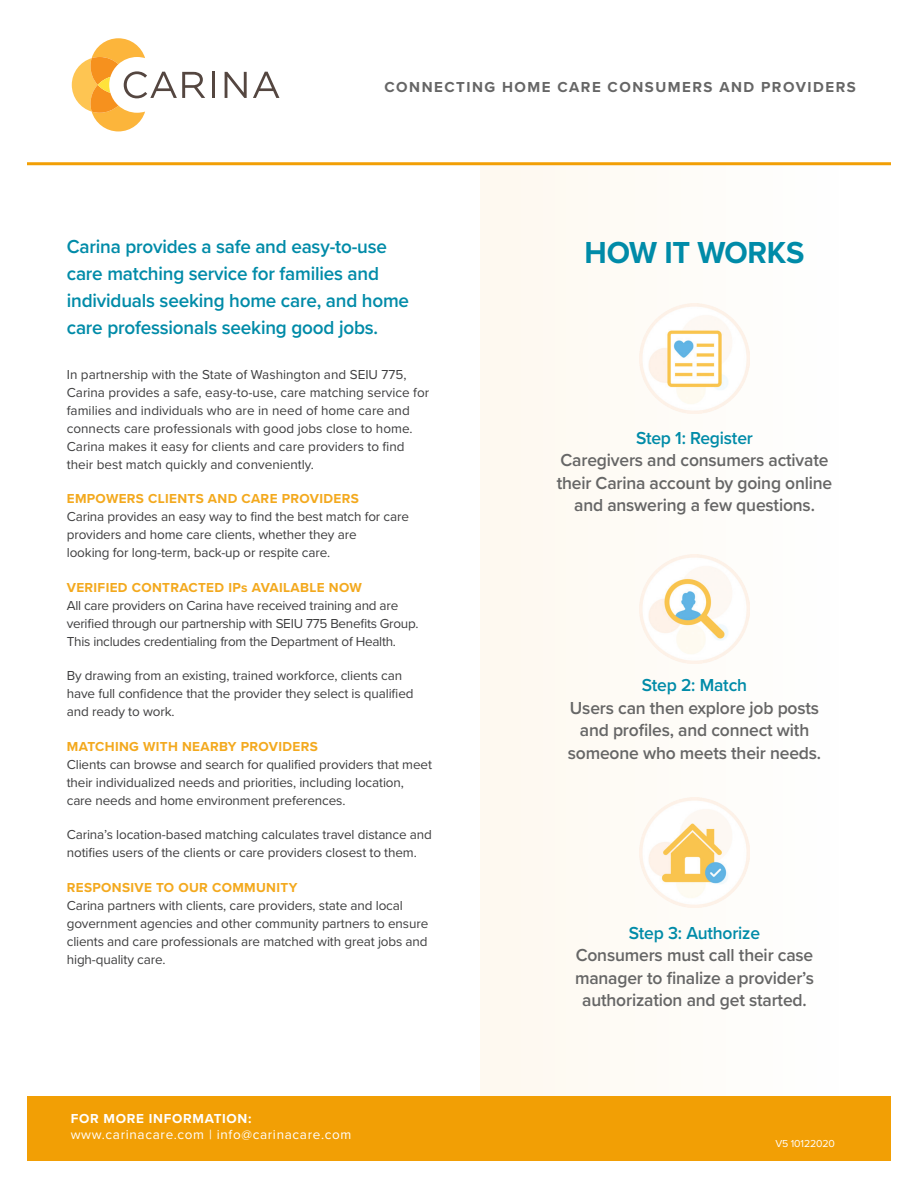
<style>
.page{position:relative;width:918px;height:1188px;background:#fff}
.page>*{position:absolute;margin:0;border:0;box-sizing:border-box;transform-origin:0 0}
.t1{font:700 31.5px "Proxima Nova";letter-spacing:-.01em;color:#008ba8}
.t2{font:600 19.5px/27px "Proxima Nova";letter-spacing:-.01em;color:#008ba8}
.t3{font:600 18px/22.5px "Proxima Nova";letter-spacing:-.01em;color:#666;text-align:center}
.t4{font:600 18px "Proxima Nova";letter-spacing:-.01em;color:#008ba8}
.t5{font:700 15px "Proxima Nova";letter-spacing:.1em;color:#666}
.List_Paragraph{font:13.5px/18px "Proxima Nova";letter-spacing:-.01em;color:#3e3e3f}
.t6{font:13.5px/16.2px "Proxima Nova";letter-spacing:.05em;color:#fff}
.t7{font:10.5px "Proxima Nova";letter-spacing:-.01em;color:#fff}
.s1{font-weight:700;color:#f3a91e}
.s2{font-weight:700}
</style>
<div class="page">
<div style="left:480px;top:165px;width:385px;height:931px;background:#fefbf7"></div>
<div style="left:27px;top:1096px;width:864px;height:65px;background:#f29f05"></div>
<hr style="left:27px;top:162px;width:864px;height:3px;background:#f29f05">
<svg style="left:253px;top:72px;width:26px;height:26px"></svg>
<hr style="left:212px;top:72px;width:3px;height:26px;background:#544640">
<svg style="left:225px;top:72px;width:22px;height:26px"></svg>
<svg style="left:72px;top:38px;width:133px;height:93px"></svg>
<img style="left:640px;top:304px;width:109px;height:109px">
<img style="left:640px;top:554px;width:109px;height:110px">
<img style="left:640px;top:797px;width:109px;height:110px">
<p class="t5" style="left:384px;top:76px;width:473px">CONNECTING HOME CARE CONSUMERS AND PROVIDERS</p>
<p class="t2" style="left:67px;top:233px;width:344px">Carina provides a safe and easy-to-use care matching service for families and individuals seeking home care, and home care professionals seeking good jobs.</p>
<p class="List_Paragraph" style="left:67px;top:365px;width:364px">In partnership with the State of Washington and SEIU 775, Carina provides a safe, easy-to-use, care matching service for families and individuals who are in need of home care and connects care professionals with good jobs close to home.<br>Carina makes it easy for clients and care providers to find their best match quickly and conveniently.</p>
<p class="List_Paragraph" style="left:67px;top:489px;width:344px"><span class="s1">EMPOWERS CLIENTS AND CARE PROVIDERS<br></span>Carina provides an easy way to find the best match for care providers and home care clients, whether they are<br>looking for long-term, back-up or respite care.</p>
<p class="List_Paragraph" style="left:67px;top:578px;width:353px"><span class="s1">VERIFIED CONTRACTED IPs AVAILABLE NOW<br></span>All care providers on Carina have received training and are verified through our partnership with SEIU 775 Benefits Group.<br>This includes credentialing from the Department of Health.</p>
<p class="List_Paragraph" style="left:67px;top:666px;width:348px">By drawing from an existing, trained workforce, clients can have full confidence that the provider they select is qualified and ready to work.</p>
<p class="List_Paragraph" style="left:67px;top:737px;width:367px"><span class="s1">MATCHING WITH NEARBY PROVIDERS<br></span>Clients can browse and search for qualified providers that meet their individualized needs and priorities, including location, care needs and home environment preferences.</p>
<p class="List_Paragraph" style="left:67px;top:825px;width:367px">Carina’s location-based matching calculates travel distance and notifies users of the clients or care providers closest to them.</p>
<p class="List_Paragraph" style="left:67px;top:878px;width:363px"><span class="s1">RESPONSIVE TO OUR COMMUNITY<br></span>Carina partners with clients, care providers, state and local government agencies and other community partners to ensure clients and care professionals are matched with great jobs and high-quality care.</p>
<p class="t6" style="left:71px;top:1109px;width:282px"><span class="s2">FOR MORE INFORMATION: </span>www.carinacare.com | info@carinacare.com</p>
<p class="t1" style="left:585px;top:229px;width:221px">HOW IT WORKS</p>
<p class="t4" style="left:636px;top:424px;width:118px">Step 1: Register</p>
<p class="t3" style="left:557px;top:449px;width:277px">Caregivers and consumers activate their Carina account by going online and answering a few questions.</p>
<p class="t4" style="left:642px;top:672px;width:107px">Step 2: Match</p>
<p class="t3" style="left:568px;top:696px;width:255px">Users can then explore job posts and profiles, and connect with someone who meets their needs.</p>
<p class="t4" style="left:629px;top:919px;width:133px">Step 3: Authorize</p>
<p class="t3" style="left:575px;top:944px;width:241px">Consumers must call their case manager to finalize a provider’s authorization and get started.</p>
<p class="t7" style="left:775px;top:1136px;width:61px">V5 10122020</p>
</div>
